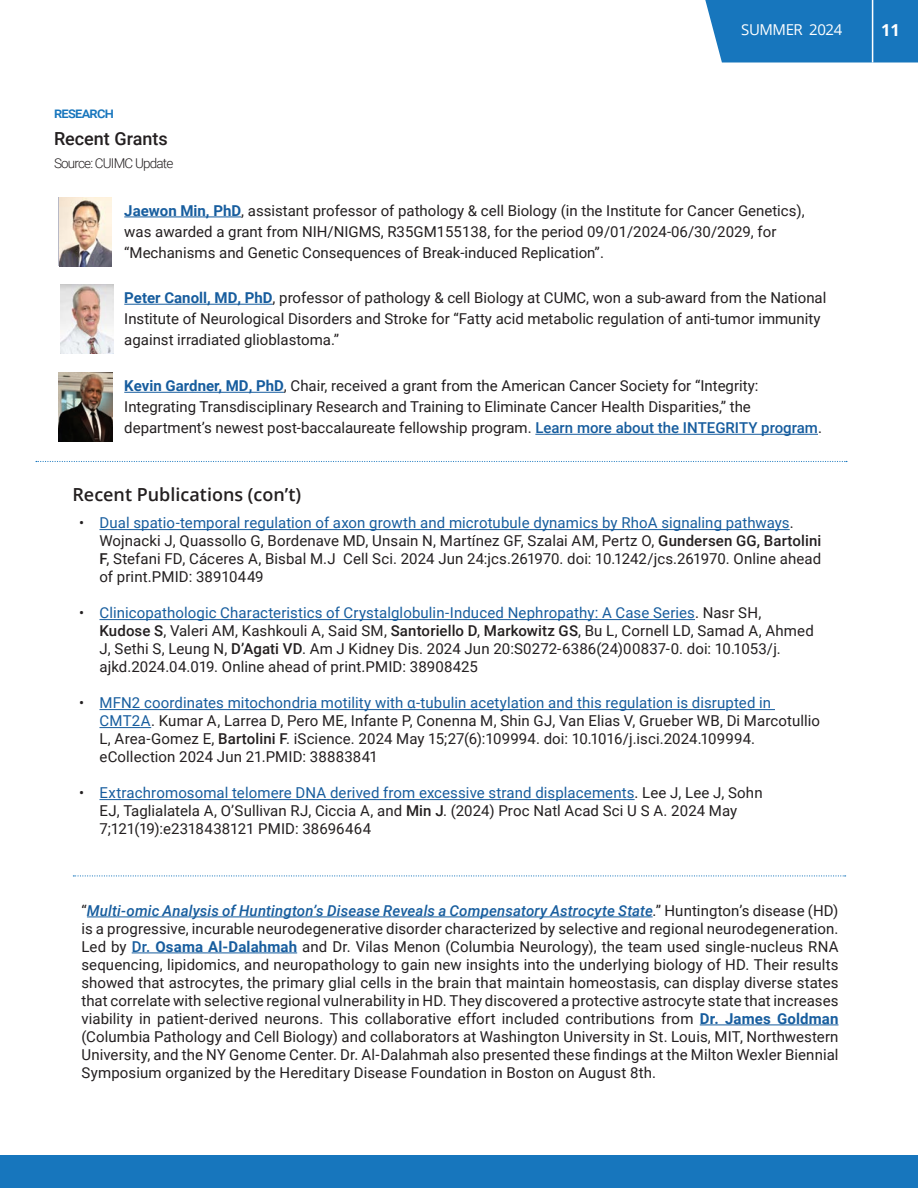
<style>
.page{position:relative;width:918px;height:1188px;background:#fff}
.page>*{position:absolute;margin:0;border:0;box-sizing:border-box;transform-origin:0 0}
.Intro_to_paragraph{font:600 18px "Open Sans";color:#231f20}
.Intro_to_paragraph-2{font:500 18px "Roboto";color:#231f20}
.t1{font:700 16.5px "Open Sans";color:#fff}
.Intro_to_paragraph-3{font:15px/18px "Roboto";color:#231f20}
.t2{font:15px "Open Sans";letter-spacing:-.03em;color:#fff}
.Title_Place_Here{font:500 15px "Roboto";color:#1776bd}
.Main_Title{font:300 13.5px "Roboto";letter-spacing:-.06em;color:#231f20}
.s1{font-weight:700;color:#175d9e}
.s2{font-weight:500;color:#175d9e}
.s3{color:#175d9e}
.s4{font-weight:500}
.s5{font-weight:500;font-style:italic;color:#175d9e}
</style>
<div class="page">
<div style="left:705px;top:0;width:213px;height:63px;background:#1776bd"></div>
<hr style="left:872px;top:0;width:1px;height:63px;background:#fff">
<svg style="left:36px;top:461px;width:811px;height:1px"></svg>
<hr style="left:124px;top:217px;width:117px;height:1px;background:#175d9e">
<img style="left:59px;top:198px;width:53px;height:68px">
<hr style="left:124px;top:304px;width:149px;height:1px;background:#175d9e">
<img style="left:60px;top:285px;width:54px;height:69px">
<hr style="left:124px;top:392px;width:160px;height:1px;background:#175d9e">
<hr style="left:535px;top:434px;width:283px;height:1px;background:#175d9e">
<img style="left:59px;top:373px;width:53px;height:69px">
<hr style="left:99px;top:529px;width:691px;height:1px;background:#175d9e">
<hr style="left:99px;top:619px;width:596px;height:1px;background:#175d9e">
<hr style="left:99px;top:709px;width:676px;height:1px;background:#175d9e">
<hr style="left:99px;top:727px;width:52px;height:1px;background:#175d9e">
<hr style="left:99px;top:799px;width:536px;height:1px;background:#175d9e">
<svg style="left:73px;top:875px;width:773px;height:1px"></svg>
<hr style="left:87px;top:917px;width:566px;height:1px;background:#175d9e">
<hr style="left:132px;top:953px;width:165px;height:1px;background:#175d9e">
<hr style="left:700px;top:1025px;width:138px;height:1px;background:#175d9e">
<div style="left:0;top:1156px;width:918px;height:32px;background:#1776bd"></div>
<p class="t2" style="left:741px;top:20px;width:103px">SUMMER 2024</p>
<p class="t1" style="left:881px;top:18px;width:20px">11</p>
<p class="Title_Place_Here" style="left:54px;top:102px;width:61px">research</p>
<p class="Intro_to_paragraph-2" style="left:54px;top:126px;width:115px">Recent Grants</p>
<p class="Main_Title" style="left:54px;top:154px;width:121px">Source: CUIMC Update</p>
<p class="Intro_to_paragraph-3" style="left:124px;top:199px;width:682px;line-height:21px"><span class="s1">Jaewon Min, PhD</span>, assistant professor of pathology &amp; cell Biology (in the Institute for Cancer Genetics), was awarded a grant from NIH/NIGMS, R35GM155138, for the period 09/01/2024-06/30/2029, for “Mechanisms and Genetic Consequences of Break-induced Replication”.</p>
<p class="Intro_to_paragraph-3" style="left:124px;top:287px;width:704px;line-height:21px"><span class="s1">Peter Canoll, MD, PhD</span>, professor of pathology &amp; cell Biology at CUMC, won a sub-award from the National<br>Institute of Neurological Disorders and Stroke for “Fatty acid metabolic regulation of anti-tumor immunity against irradiated glioblastoma.”</p>
<p class="Intro_to_paragraph-3" style="left:124px;top:375px;width:699px;line-height:21px"><span class="s1">Kevin Gardner, MD, PhD</span>, Chair, received a grant from the American Cancer Society for “Integrity:<br>Integrating Transdisciplinary Research and Training to Eliminate Cancer Health Disparities,” the department’s newest post-baccalaureate fellowship program. <span class="s2">Learn more about the INTEGRITY program</span>.</p>
<p class="Intro_to_paragraph" style="left:72px;top:482px;width:230px">Recent Publications (con’t)</p>
<p class="Intro_to_paragraph-3" style="left:99px;top:514px;width:723px;text-indent:-20px">• <span class="s3">Dual spatio-temporal regulation of axon growth and microtubule dynamics by RhoA signaling pathways</span>.<br>Wojnacki J, Quassollo G, Bordenave MD, Unsain N, Martínez GF, Szalai AM, Pertz O, <span class="s4">Gundersen GG, Bartolini F</span>, Stefani FD, Cáceres A, Bisbal M.J Cell Sci. 2024 Jun 24:jcs.261970. doi: 10.1242/jcs.261970. Online ahead of print.PMID: 38910449</p>
<p class="Intro_to_paragraph-3" style="left:99px;top:604px;width:716px;text-indent:-20px">• <span class="s3">Clinicopathologic Characteristics of Crystalglobulin-Induced Nephropathy: A Case Series</span>. Nasr SH, <span class="s4">Kudose S</span>, Valeri AM, Kashkouli A, Said SM, <span class="s4">Santoriello D</span>, <span class="s4">Markowitz GS</span>, Bu L, Cornell LD, Samad A, Ahmed J, Sethi S, Leung N, <span class="s4">D’Agati VD</span>. Am J Kidney Dis. 2024 Jun 20:S0272-6386(24)00837-0. doi: 10.1053/j. ajkd.2024.04.019. Online ahead of print.PMID: 38908425</p>
<p class="Intro_to_paragraph-3" style="left:99px;top:694px;width:722px;text-indent:-20px">• <span class="s3">MFN2 coordinates mitochondria motility with α-tubulin acetylation and this regulation is disrupted in CMT2A</span>. Kumar A, Larrea D, Pero ME, Infante P, Conenna M, Shin GJ, Van Elias V, Grueber WB, Di Marcotullio L, Area-Gomez E, <span class="s4">Bartolini F</span>. iScience. 2024 May 15;27(6):109994. doi: 10.1016/j.isci.2024.109994. eCollection 2024 Jun 21.PMID: 38883841</p>
<p class="Intro_to_paragraph-3" style="left:99px;top:784px;width:665px;text-indent:-20px">• <span class="s3">Extrachromosomal telomere DNA derived from excessive strand displacements</span>. Lee J, Lee J, Sohn<br>EJ, Taglialatela A, O’Sullivan RJ, Ciccia A, and <span class="s4">Min J</span>. (2024) Proc Natl Acad Sci U S A. 2024 May<br>7;121(19):e2318438121 PMID: 38696464</p>
<p class="Intro_to_paragraph-3" style="left:81px;top:901px;width:759px;text-align:justify">“<span class="s5">Multi-omic Analysis of Huntington’s Disease Reveals a Compensatory Astrocyte State</span>.” Huntington’s disease (HD) is a progressive, incurable neurodegenerative disorder characterized by selective and regional neurodegeneration.<br>Led by <span class="s2">Dr.</span> <span class="s1">Osama Al-Dalahmah</span> and Dr. Vilas Menon (Columbia Neurology), the team used single-nucleus RNA sequencing, lipidomics, and neuropathology to gain new insights into the underlying biology of HD. Their results showed that astrocytes, the primary glial cells in the brain that maintain homeostasis, can display diverse states that correlate with selective regional vulnerability in HD. They discovered a protective astrocyte state that increases viability in patient-derived neurons. This collaborative effort included contributions from <span class="s1">Dr. James Goldman </span>(Columbia Pathology and Cell Biology) and collaborators at Washington University in St. Louis, MIT, Northwestern University, and the NY Genome Center. Dr. Al-Dalahmah also presented these findings at the Milton Wexler Biennial Symposium organized by the Hereditary Disease Foundation in Boston on August 8th.</p>
</div>
